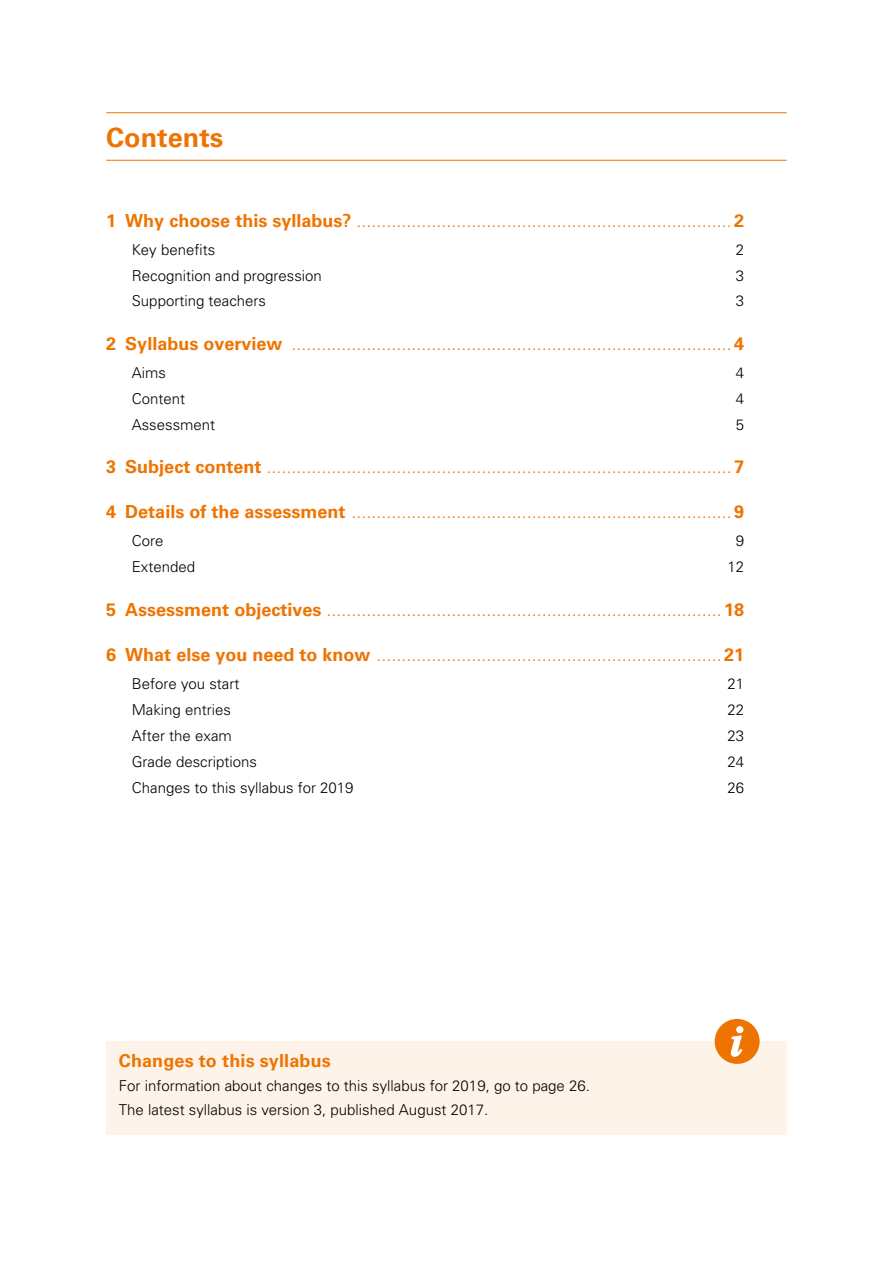
<style>
.page{position:relative;width:893px;height:1263px;background:#fff}
.page>*{position:absolute;margin:0;border:0;box-sizing:border-box;transform-origin:0 0}
.t1{font:700 27px "Univers LT Std";color:#ee7402}
.t2{font:300 18px "Univers LT Std";color:#ee7402}
.t3{font:700 18px "Univers LT Std";letter-spacing:.01em;color:#ee7402}
.t4{font:300 15px/23.7px "Univers LT Std";color:#000}
.s1{font-weight:700}
</style>
<div class="page">
<hr style="left:106px;top:112px;width:681px;height:1px;background:#ee7402">
<hr style="left:106px;top:160px;width:681px;height:1px;background:#ee7402">
<div style="left:106px;top:1041px;width:680px;height:94px;background:#fef3e8"></div>
<svg style="left:715px;top:1019px;width:45px;height:45px"></svg>
<h1 class="t1" style="left:106px;top:122px;width:119px">Contents</h1>
<p class="t2" style="left:106px;top:209px;width:639px"><span class="s1">1 Why choose this syllabus?</span> ...........................................................................<span class="s1">2</span></p>
<p class="t4" style="left:132px;top:237px;width:85px">Key benefits</p>
<p class="t4" style="left:736px;top:237px;width:10px">2</p>
<p class="t4" style="left:132px;top:263px;width:192px">Recognition and progression</p>
<p class="t4" style="left:736px;top:263px;width:10px">3</p>
<p class="t4" style="left:132px;top:289px;width:136px">Supporting teachers</p>
<p class="t4" style="left:736px;top:289px;width:10px">3</p>
<p class="t2" style="left:106px;top:333px;width:639px"><span class="s1">2 Syllabus overview</span> ........................................................................................<span class="s1">4</span></p>
<p class="t4" style="left:132px;top:361px;width:36px">Aims</p>
<p class="t4" style="left:736px;top:361px;width:10px">4</p>
<p class="t4" style="left:132px;top:386px;width:55px">Content</p>
<p class="t4" style="left:736px;top:386px;width:10px">4</p>
<p class="t4" style="left:132px;top:412px;width:85px">Assessment</p>
<p class="t4" style="left:736px;top:412px;width:10px">5</p>
<p class="t2" style="left:106px;top:456px;width:639px"><span class="s1">3 Subject content</span> .............................................................................................<span class="s1">7</span></p>
<p class="t2" style="left:106px;top:501px;width:639px"><span class="s1">4 Details of the assessment</span> ............................................................................<span class="s1">9</span></p>
<p class="t4" style="left:132px;top:529px;width:33px">Core</p>
<p class="t4" style="left:736px;top:529px;width:10px">9</p>
<p class="t4" style="left:132px;top:555px;width:65px">Extended</p>
<p class="t4" style="left:727px;top:555px;width:18px">12</p>
<p class="t2" style="left:106px;top:598px;width:639px"><span class="s1">5 Assessment objectives</span> ...............................................................................<span class="s1">18</span></p>
<p class="t2" style="left:106px;top:644px;width:639px"><span class="s1">6 What else you need to know</span> .....................................................................<span class="s1">21</span></p>
<p class="t4" style="left:132px;top:672px;width:109px">Before you start</p>
<p class="t4" style="left:727px;top:672px;width:18px">21</p>
<p class="t4" style="left:132px;top:698px;width:101px">Making entries</p>
<p class="t4" style="left:727px;top:698px;width:18px">22</p>
<p class="t4" style="left:132px;top:724px;width:102px">After the exam</p>
<p class="t4" style="left:727px;top:724px;width:18px">23</p>
<p class="t4" style="left:132px;top:750px;width:127px">Grade descriptions</p>
<p class="t4" style="left:727px;top:750px;width:18px">24</p>
<p class="t4" style="left:132px;top:776px;width:223px">Changes to this syllabus for 2019</p>
<p class="t4" style="left:727px;top:776px;width:18px">26</p>
<p class="t3" style="left:119px;top:1050px;width:214px">Changes to this syllabus</p>
<p class="t4" style="left:119px;top:1074px;width:473px">For information about changes to this syllabus for 2019, go to page 26.<br>The latest syllabus is version 3, published August 2017.</p>
</div>
